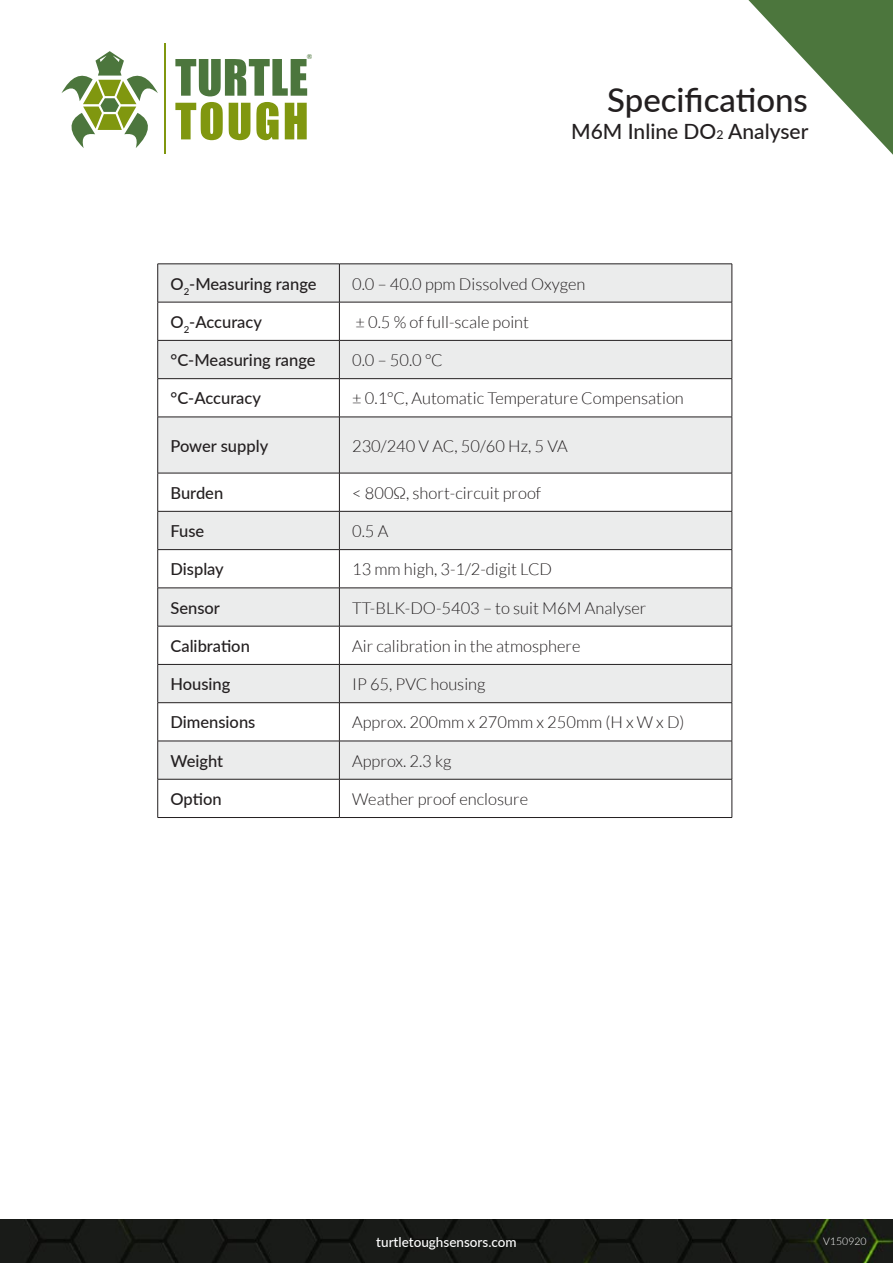
<style>
.page{position:relative;width:893px;height:1263px;background:#fff}
.page>*{position:absolute;margin:0;border:0;box-sizing:border-box;transform-origin:0 0}
.t1{font:500 33px "Lato";color:#231f20}
.t2{font:500 21px "Lato";color:#231f20}
.t3{font:300 16.5px "Lato";color:#231f20}
.t4{font:500 16.5px "Lato";color:#231f20}
.t5{font:500 13.5px "Lato";color:#fff}
.t6{font:300 10.5px "Lato";color:#fff}
.t7{font:500 6.75px "Lato";color:#4c763d}
.s1{font-size:12.3px}
</style>
<div class="page">
<svg style="left:748px;top:0;width:145px;height:155px"></svg>
<hr style="left:164px;top:44px;width:2px;height:110px;background:#80970f">
<svg style="left:61px;top:51px;width:97px;height:97px"></svg>
<svg style="left:175px;top:59px;width:132px;height:37px"></svg>
<svg style="left:175px;top:102px;width:48px;height:38px"></svg>
<svg style="left:229px;top:103px;width:21px;height:37px"></svg>
<svg style="left:256px;top:102px;width:23px;height:38px"></svg>
<svg style="left:285px;top:103px;width:22px;height:36px"></svg>
<img style="left:0;top:1219px;width:893px;height:44px">
<svg style="left:158px;top:265px;width:574px;height:514px;fill:#ebecec"></svg>
<hr style="left:158px;top:264px;width:181px;height:1px;background:#231f20">
<hr style="left:157px;top:264px;width:1px;height:38px;background:#231f20">
<hr style="left:339px;top:264px;width:393px;height:1px;background:#231f20">
<hr style="left:339px;top:264px;width:1px;height:38px;background:#231f20">
<hr style="left:732px;top:264px;width:1px;height:38px;background:#231f20">
<hr style="left:158px;top:302px;width:181px;height:1px;background:#231f20">
<hr style="left:157px;top:302px;width:1px;height:38px;background:#231f20">
<hr style="left:339px;top:302px;width:393px;height:1px;background:#231f20">
<hr style="left:339px;top:302px;width:1px;height:38px;background:#231f20">
<hr style="left:732px;top:302px;width:1px;height:38px;background:#231f20">
<hr style="left:158px;top:340px;width:181px;height:1px;background:#231f20">
<hr style="left:157px;top:341px;width:1px;height:37px;background:#231f20">
<hr style="left:339px;top:340px;width:393px;height:1px;background:#231f20">
<hr style="left:339px;top:341px;width:1px;height:37px;background:#231f20">
<hr style="left:732px;top:341px;width:1px;height:37px;background:#231f20">
<hr style="left:158px;top:378px;width:181px;height:1px;background:#231f20">
<hr style="left:157px;top:379px;width:1px;height:38px;background:#231f20">
<hr style="left:339px;top:378px;width:393px;height:1px;background:#231f20">
<hr style="left:339px;top:379px;width:1px;height:38px;background:#231f20">
<hr style="left:732px;top:379px;width:1px;height:38px;background:#231f20">
<hr style="left:158px;top:417px;width:181px;height:1px;background:#231f20">
<hr style="left:157px;top:417px;width:1px;height:56px;background:#231f20">
<hr style="left:339px;top:417px;width:393px;height:1px;background:#231f20">
<hr style="left:339px;top:417px;width:1px;height:56px;background:#231f20">
<hr style="left:732px;top:417px;width:1px;height:56px;background:#231f20">
<hr style="left:158px;top:473px;width:181px;height:1px;background:#231f20">
<hr style="left:157px;top:473px;width:1px;height:38px;background:#231f20">
<hr style="left:339px;top:473px;width:393px;height:1px;background:#231f20">
<hr style="left:339px;top:473px;width:1px;height:38px;background:#231f20">
<hr style="left:732px;top:473px;width:1px;height:38px;background:#231f20">
<hr style="left:158px;top:511px;width:181px;height:1px;background:#231f20">
<hr style="left:157px;top:511px;width:1px;height:38px;background:#231f20">
<hr style="left:339px;top:511px;width:393px;height:1px;background:#231f20">
<hr style="left:339px;top:511px;width:1px;height:38px;background:#231f20">
<hr style="left:732px;top:511px;width:1px;height:38px;background:#231f20">
<hr style="left:158px;top:549px;width:181px;height:1px;background:#231f20">
<hr style="left:157px;top:550px;width:1px;height:38px;background:#231f20">
<hr style="left:339px;top:549px;width:393px;height:1px;background:#231f20">
<hr style="left:339px;top:550px;width:1px;height:38px;background:#231f20">
<hr style="left:732px;top:550px;width:1px;height:38px;background:#231f20">
<hr style="left:158px;top:588px;width:181px;height:1px;background:#231f20">
<hr style="left:157px;top:588px;width:1px;height:38px;background:#231f20">
<hr style="left:339px;top:588px;width:393px;height:1px;background:#231f20">
<hr style="left:339px;top:588px;width:1px;height:38px;background:#231f20">
<hr style="left:732px;top:588px;width:1px;height:38px;background:#231f20">
<hr style="left:158px;top:626px;width:181px;height:1px;background:#231f20">
<hr style="left:157px;top:626px;width:1px;height:38px;background:#231f20">
<hr style="left:339px;top:626px;width:393px;height:1px;background:#231f20">
<hr style="left:339px;top:626px;width:1px;height:38px;background:#231f20">
<hr style="left:732px;top:626px;width:1px;height:38px;background:#231f20">
<hr style="left:158px;top:664px;width:181px;height:1px;background:#231f20">
<hr style="left:157px;top:665px;width:1px;height:37px;background:#231f20">
<hr style="left:339px;top:664px;width:393px;height:1px;background:#231f20">
<hr style="left:339px;top:665px;width:1px;height:37px;background:#231f20">
<hr style="left:732px;top:665px;width:1px;height:37px;background:#231f20">
<hr style="left:158px;top:702px;width:181px;height:1px;background:#231f20">
<hr style="left:157px;top:703px;width:1px;height:38px;background:#231f20">
<hr style="left:339px;top:702px;width:393px;height:1px;background:#231f20">
<hr style="left:339px;top:703px;width:1px;height:38px;background:#231f20">
<hr style="left:732px;top:703px;width:1px;height:38px;background:#231f20">
<hr style="left:158px;top:741px;width:181px;height:1px;background:#231f20">
<hr style="left:157px;top:741px;width:1px;height:38px;background:#231f20">
<hr style="left:339px;top:741px;width:393px;height:1px;background:#231f20">
<hr style="left:339px;top:741px;width:1px;height:38px;background:#231f20">
<hr style="left:732px;top:741px;width:1px;height:38px;background:#231f20">
<hr style="left:158px;top:779px;width:181px;height:1px;background:#231f20">
<hr style="left:157px;top:779px;width:1px;height:38px;background:#231f20">
<hr style="left:339px;top:779px;width:393px;height:1px;background:#231f20">
<hr style="left:339px;top:779px;width:1px;height:38px;background:#231f20">
<hr style="left:732px;top:779px;width:1px;height:38px;background:#231f20">
<hr style="left:158px;top:817px;width:181px;height:1px;background:#231f20">
<hr style="left:339px;top:817px;width:393px;height:1px;background:#231f20">
<p class="t7" style="left:307px;top:52px;width:7px">®</p>
<h1 class="t1" style="left:607px;top:77px;width:202px">Specifications</h1>
<p class="t2" style="left:571px;top:117px;width:239px">M6M Inline DO<span class="s1">2</span> Analyser</p>
<p class="t4" style="left:170px;top:272px;width:148px">O<sub>2</sub>-Measuring range</p>
<p class="t3" style="left:352px;top:275px;width:235px">0.0 – 40.0 ppm Dissolved Oxygen</p>
<p class="t4" style="left:170px;top:310px;width:93px">O<sub>2</sub>-Accuracy</p>
<p class="t3" style="left:355px;top:313px;width:175px">± 0.5 % of full-scale point</p>
<p class="t4" style="left:170px;top:348px;width:147px">°C-Measuring range</p>
<p class="t3" style="left:352px;top:351px;width:92px">0.0 – 50.0 °C</p>
<p class="t4" style="left:170px;top:386px;width:92px">°C-Accuracy</p>
<p class="t3" style="left:352px;top:390px;width:333px">± 0.1°C, Automatic Temperature Compensation</p>
<p class="t4" style="left:170px;top:434px;width:99px">Power supply</p>
<p class="t3" style="left:352px;top:437px;width:217px">230/240 V AC, 50/60 Hz, 5 VA</p>
<p class="t4" style="left:170px;top:481px;width:54px">Burden</p>
<p class="t3" style="left:352px;top:484px;width:191px">&lt; 800Ω, short-circuit proof</p>
<p class="t4" style="left:170px;top:519px;width:35px">Fuse</p>
<p class="t3" style="left:352px;top:522px;width:38px">0.5 A</p>
<p class="t4" style="left:170px;top:557px;width:55px">Display</p>
<p class="t3" style="left:352px;top:561px;width:202px">13 mm high, 3-1/2-digit LCD</p>
<p class="t4" style="left:170px;top:596px;width:51px">Sensor</p>
<p class="t3" style="left:352px;top:599px;width:296px">TT-BLK-DO-5403 – to suit M6M Analyser</p>
<p class="t4" style="left:170px;top:634px;width:81px">Calibration</p>
<p class="t3" style="left:352px;top:637px;width:230px">Air calibration in the atmosphere</p>
<p class="t4" style="left:170px;top:672px;width:61px">Housing</p>
<p class="t3" style="left:352px;top:675px;width:135px">IP 65, PVC housing</p>
<p class="t4" style="left:170px;top:710px;width:86px">Dimensions</p>
<p class="t3" style="left:352px;top:714px;width:334px">Approx. 200mm x 270mm x 250mm (H x W x D)</p>
<p class="t4" style="left:170px;top:749px;width:54px">Weight</p>
<p class="t3" style="left:352px;top:752px;width:101px">Approx. 2.3 kg</p>
<p class="t4" style="left:170px;top:787px;width:53px">Option</p>
<p class="t3" style="left:352px;top:790px;width:177px">Weather proof enclosure</p>
<p class="t5" style="left:376px;top:1232px;width:142px">turtletoughsensors.com</p>
<p class="t6" style="left:823px;top:1235px;width:45px">V150920</p>
</div>
